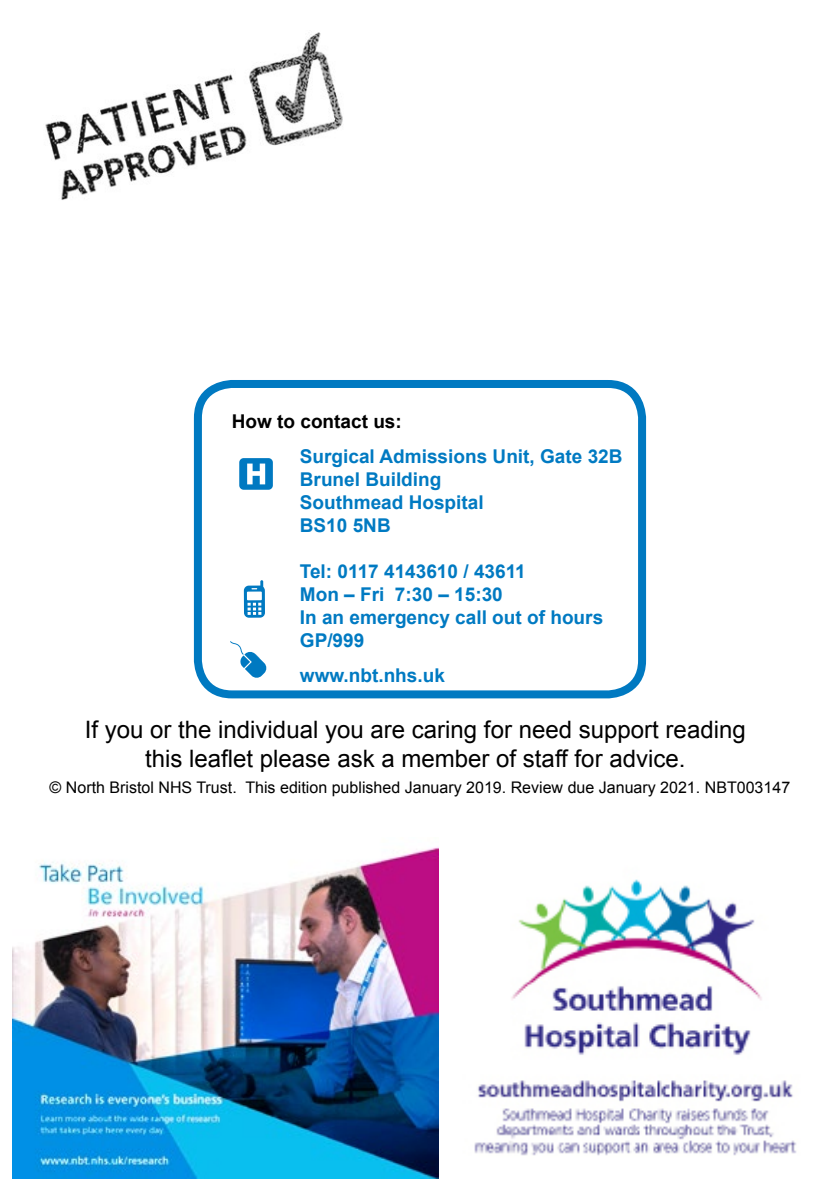
<style>
.page{position:relative;width:840px;height:1191px;background:#fff}
.page>*{position:absolute;margin:0;border:0;box-sizing:border-box;transform-origin:0 0}
.t1{font:24px/29.4px "Arial";color:#000;text-align:center}
.t2{font:700 19px/22.8px "Arial";color:#007ac2}
.t3{font:700 19px "Arial";color:#000}
.t4{font:16px "Arial";color:#000}
</style>
<div class="page">
<img style="left:45px;top:32px;width:298px;height:168px">
<div style="left:194px;top:380px;width:451px;height:318px;border:8px solid #0079c1;border-radius:34px"></div>
<svg style="left:230px;top:641px;width:37px;height:37px"></svg>
<svg style="left:244px;top:580px;width:21px;height:38px"></svg>
<div style="left:239px;top:458px;width:34px;height:32px;background:#0079c1;border-radius:4px"></div>
<svg style="left:247px;top:463px;width:18px;height:21px"></svg>
<img style="left:13px;top:847px;width:425px;height:331px">
<img style="left:474px;top:879px;width:323px;height:277px">
<p class="t3" style="left:231px;top:409px;width:171px">How to contact us:</p>
<p class="t2" style="left:300px;top:445px;width:324px">Surgical Admissions Unit, Gate 32B<br>Brunel Building<br>Southmead Hospital<br>BS10 5NB</p>
<p class="t2" style="left:300px;top:561px;width:305px">Tel: 0117 4143610 / 43611<br>Mon – Fri 7:30 – 15:30<br>In an emergency call out of hours<br>GP/999</p>
<p class="t2" style="left:300px;top:664px;width:146px">www.nbt.nhs.uk</p>
<p class="t1" style="left:85px;top:715px;width:662px">If you or the individual you are caring for need support reading this leaflet please ask a member of staff for advice.</p>
<p class="t4" style="left:50px;top:776px;width:741px">© North Bristol NHS Trust. This edition published January 2019. Review due January 2021. NBT003147</p>
</div>
